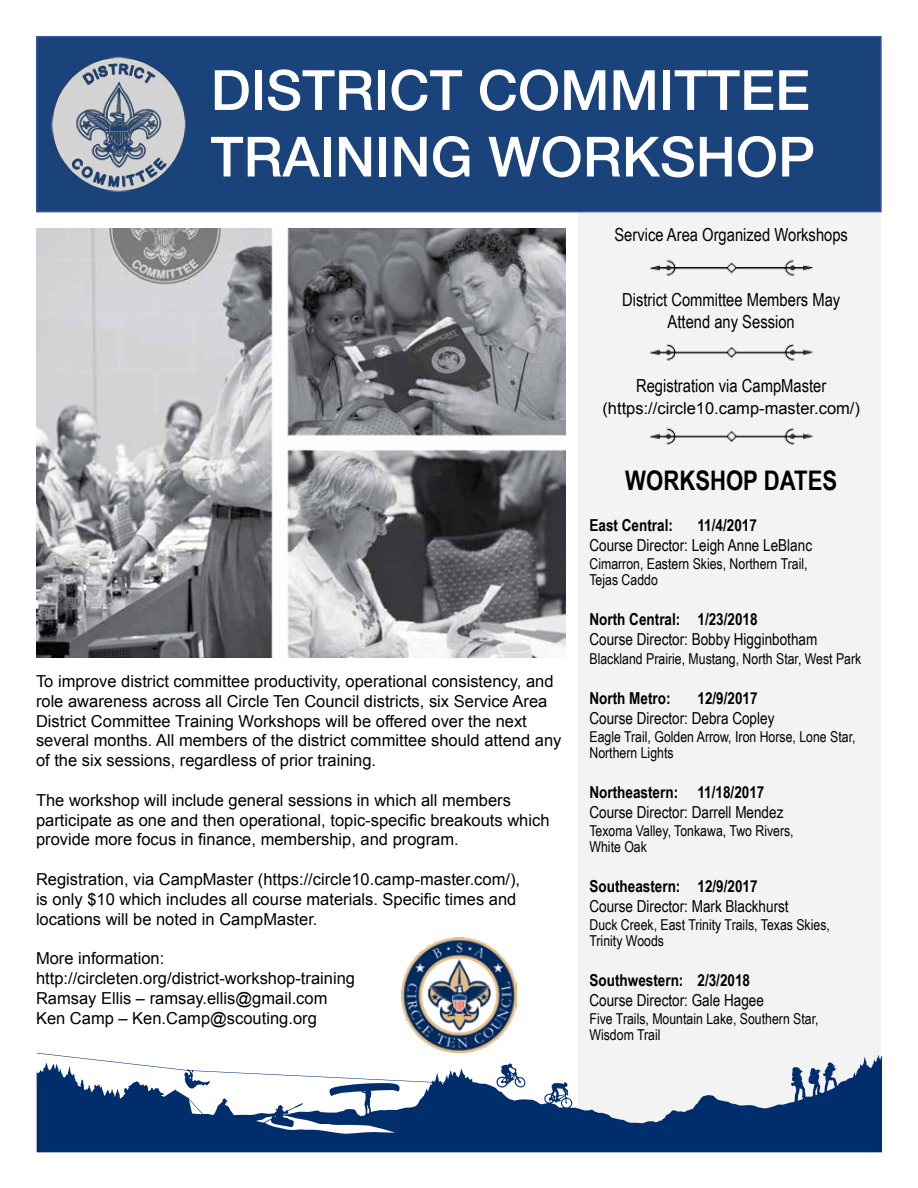
<style>
.page{position:relative;width:918px;height:1188px;background:#fff}
.page>*{position:absolute;margin:0;border:0;box-sizing:border-box;transform-origin:0 0}
.t1{font:500 55.5px/66.6px "Helvetica Neue";color:#fff}
.t2{font:700 27px "Arial Narrow";color:#000}
.t3{font:18px/21.6px "Arial Narrow";color:#000;text-align:center}
.t4{font:16.5px/19.8px "Arial";color:#000}
.t5{font:16.5px "Arial Narrow";color:#000}
.t6{font:700 16.5px "Arial Narrow";color:#000}
.t7{font:15px/16.5px "Arial Narrow";color:#000}
</style>
<div class="page">
<div style="left:579px;top:213px;width:302px;height:939px;background:#f3f3f3"></div>
<img style="left:37px;top:228px;width:529px;height:430px">
<img style="left:401px;top:937px;width:116px;height:116px">
<div style="left:36px;top:36px;width:846px;height:176px;background:#1a437b;border:2px solid #25408f"></div>
<img style="left:51px;top:56px;width:135px;height:136px">
<svg style="left:37px;top:1053px;width:845px;height:99px;fill:#002e6d"></svg>
<img style="left:650px;top:259px;width:163px;height:17px">
<img style="left:650px;top:427px;width:163px;height:18px">
<img style="left:650px;top:343px;width:163px;height:18px">
<h1 class="t1" style="left:211px;top:52px;width:606px">DISTRICT COMMITTEE<br>TRAINING WORKSHOP</h1>
<p class="t3" style="left:614px;top:223px;width:235px">Service Area Organized Workshops</p>
<p class="t3" style="left:622px;top:288px;width:220px">District Committee Members May<br>Attend any Session</p>
<p class="t4" style="left:36px;top:671px;width:527px">To improve district committee productivity, operational consistency, and role awareness across all Circle Ten Council districts, six Service Area District Committee Training Workshops will be offered over the next several months. All members of the district committee should attend any of the six sessions, regardless of prior training.</p>
<p class="t4" style="left:36px;top:790px;width:515px">The workshop will include general sessions in which all members participate as one and then operational, topic-specific breakouts which provide more focus in finance, membership, and program.</p>
<p class="t4" style="left:36px;top:869px;width:486px">Registration, via CampMaster (https://circle10.camp-master.com/), is only $10 which includes all course materials. Specific times and locations will be noted in CampMaster.</p>
<p class="t4" style="left:36px;top:949px;width:321px">More information: http://circleten.org/district-workshop-training Ramsay Ellis – ramsay.ellis@gmail.com Ken Camp – Ken.Camp@scouting.org</p>
<p class="t3" style="left:636px;top:374px;width:192px">Registration via CampMaster</p>
<p class="t4" style="left:602px;top:398px;width:259px">(https://circle10.camp-master.com/)</p>
<h2 class="t2" style="left:625px;top:460px;width:213px">WORKSHOP DATES</h2>
<p class="t6" style="left:590px;top:513px;width:85px">East Central:</p>
<p class="t6" style="left:697px;top:513px;width:61px">11/4/2017</p>
<p class="t5" style="left:590px;top:533px;width:224px">Course Director: Leigh Anne LeBlanc</p>
<p class="t7" style="left:590px;top:555px;width:220px">Cimarron, Eastern Skies, Northern Trail,<br>Tejas Caddo</p>
<p class="t6" style="left:590px;top:607px;width:170px">North Central: 1/23/2018</p>
<p class="t5" style="left:590px;top:627px;width:229px">Course Director: Bobby Higginbotham</p>
<p class="t7" style="left:590px;top:650px;width:273px">Blackland Prairie, Mustang, North Star, West Park</p>
<p class="t6" style="left:590px;top:686px;width:83px">North Metro:</p>
<p class="t6" style="left:697px;top:686px;width:62px">12/9/2017</p>
<p class="t5" style="left:590px;top:706px;width:186px">Course Director: Debra Copley</p>
<p class="t7" style="left:590px;top:728px;width:268px">Eagle Trail, Golden Arrow, Iron Horse, Lone Star,<br>Northern Lights</p>
<p class="t6" style="left:590px;top:780px;width:176px">Northeastern: 11/18/2017</p>
<p class="t5" style="left:590px;top:800px;width:195px">Course Director: Darrell Mendez</p>
<p class="t7" style="left:590px;top:822px;width:206px">Texoma Valley, Tonkawa, Two Rivers,<br>White Oak</p>
<p class="t6" style="left:590px;top:874px;width:170px">Southeastern: 12/9/2017</p>
<p class="t5" style="left:590px;top:894px;width:201px">Course Director: Mark Blackhurst</p>
<p class="t7" style="left:590px;top:916px;width:242px">Duck Creek, East Trinity Trails, Texas Skies,<br>Trinity Woods</p>
<p class="t6" style="left:590px;top:967px;width:162px">Southwestern: 2/3/2018</p>
<p class="t5" style="left:590px;top:988px;width:176px">Course Director: Gale Hagee</p>
<p class="t7" style="left:590px;top:1009px;width:231px">Five Trails, Mountain Lake, Southern Star,<br>Wisdom Trail</p>
</div>
